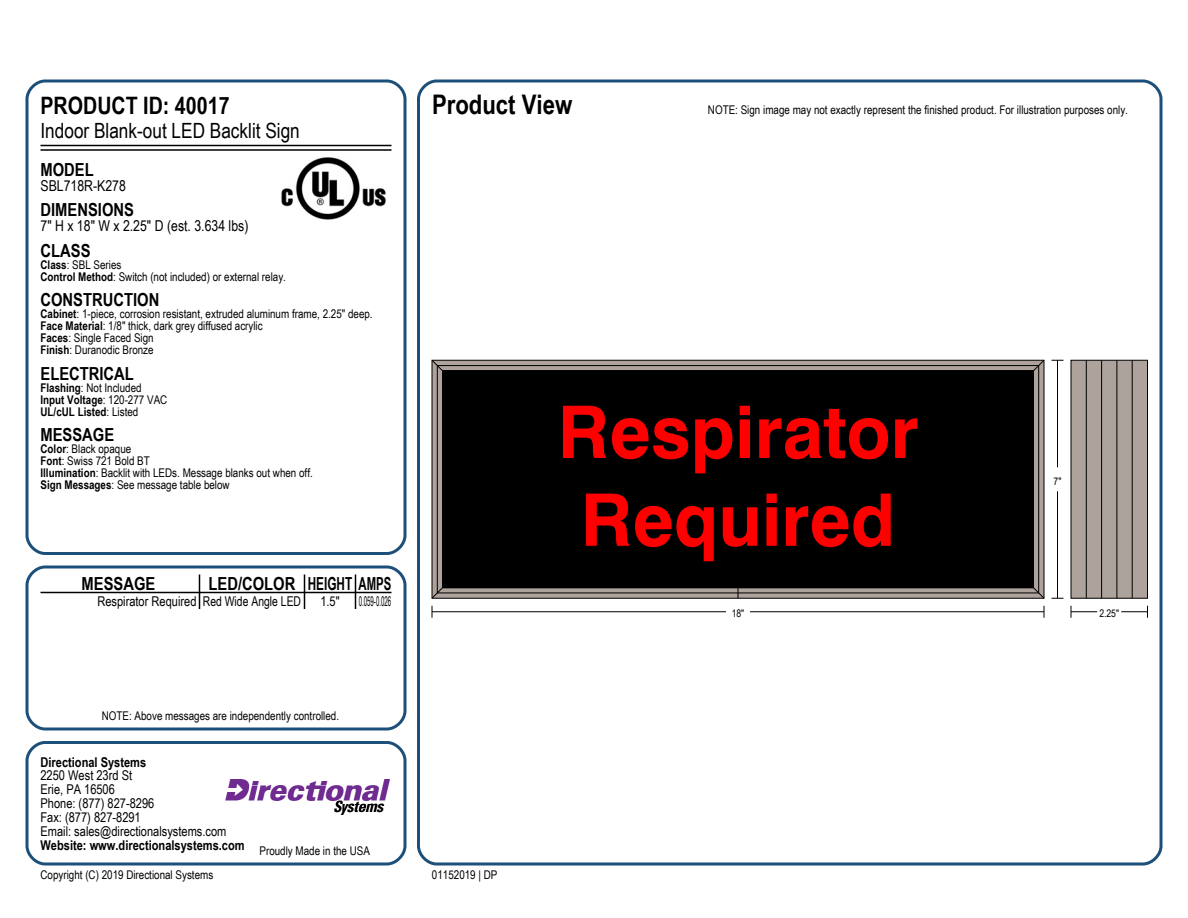
<style>
.page{position:relative;width:1188px;height:918px;background:#fff}
.page>*{position:absolute;margin:0;border:0;box-sizing:border-box;transform-origin:0 0}
.t1{font:700 72.6px/87.9px "Swiss 721 BT";color:#f00;text-align:center}
.t2{font:700 27px "Arial Narrow";color:#000}
.t3{font:700 24px "Arial Narrow";color:#000}
.t4{font:21px "Arial Narrow";color:#000}
.t5{font:700 18px "Arial Narrow";color:#000}
.t6{font:15px "Arial Narrow";color:#000}
.t7{font:13.5px/13.8px "Arial Narrow";color:#000}
.t8{font:700 13.5px "Arial Narrow";color:#000}
.t9{font:13.5px "Arial Narrow";color:#000;scale:.55 1}
.t10{font:12px/12px "Arial Narrow";color:#000}
.t11{font:700 12px/12px "Arial Narrow";color:#000}
.t12{font:10.5px "Arial Narrow";color:#000}
.s1{font-weight:700}
.s2{font-weight:400}
</style>
<div class="page">
<div style="left:26px;top:80px;width:380px;height:475px;border:3px solid #1c4f79;border-radius:18px"></div>
<div style="left:26px;top:566px;width:380px;height:164px;border:3px solid #1c4f79;border-radius:18px"></div>
<div style="left:26px;top:741px;width:380px;height:125px;border:3px solid #1c4f79;border-radius:18px"></div>
<div style="left:417px;top:80px;width:745px;height:786px;border:3px solid #1c4f79;border-radius:18px"></div>
<svg style="left:432px;top:360px;width:612px;height:238px;background:#958a85"></svg>
<div style="left:437px;top:365px;width:602px;height:228px;border:1px solid #000"></div>
<svg style="left:431px;top:587px;width:12px;height:12px"></svg>
<svg style="left:1033px;top:587px;width:12px;height:12px"></svg>
<svg style="left:431px;top:360px;width:12px;height:12px"></svg>
<svg style="left:1033px;top:360px;width:12px;height:12px"></svg>
<div style="left:442px;top:371px;width:592px;height:217px;background:#000"></div>
<div style="left:1071px;top:360px;width:77px;height:238px;background:#aea29c;border:1px solid #000"></div>
<hr style="left:1086px;top:360px;width:1px;height:238px;background:#000">
<hr style="left:1101px;top:360px;width:1px;height:238px;background:#000">
<hr style="left:1117px;top:360px;width:1px;height:238px;background:#000">
<hr style="left:1132px;top:360px;width:1px;height:238px;background:#000">
<svg style="left:1052px;top:598px;width:12px;height:1px"></svg>
<hr style="left:1057px;top:491px;width:1px;height:107px;background:#000">
<hr style="left:1057px;top:360px;width:1px;height:107px;background:#000">
<svg style="left:1044px;top:606px;width:1px;height:12px"></svg>
<hr style="left:432px;top:611px;width:294px;height:1px;background:#000">
<hr style="left:750px;top:611px;width:294px;height:1px;background:#000">
<svg style="left:1071px;top:606px;width:26px;height:12px"></svg>
<svg style="left:1121px;top:606px;width:27px;height:12px"></svg>
<hr style="left:40px;top:145px;width:352px;height:1px;background:#000">
<hr style="left:40px;top:149px;width:352px;height:2px;background:#000">
<img style="left:281px;top:157px;width:105px;height:63px">
<hr style="left:40px;top:592px;width:352px;height:1px;background:#000">
<hr style="left:199px;top:574px;width:1px;height:35px;background:#000">
<hr style="left:304px;top:574px;width:1px;height:35px;background:#000">
<hr style="left:355px;top:574px;width:1px;height:35px;background:#000">
<img style="left:225px;top:779px;width:165px;height:35px">
<h3 class="t3" style="left:40px;top:87px;width:191px">PRODUCT ID: 40017</h3>
<h3 class="t4" style="left:40px;top:115px;width:261px">Indoor Blank-out LED Backlit Sign</h3>
<h3 class="t5" style="left:40px;top:156px;width:55px">MODEL</h3>
<p class="t6" style="left:40px;top:174px;width:87px">SBL718R-K278</p>
<h3 class="t5" style="left:40px;top:196px;width:95px">DIMENSIONS</h3>
<p class="t6" style="left:40px;top:215px;width:209px">7" H x 18" W x 2.25" D (est. 3.634 lbs)</p>
<h3 class="t5" style="left:40px;top:237px;width:52px">CLASS</h3>
<p class="t10" style="left:40px;top:258px;width:247px"><span class="s1">Class</span>: SBL Series<br><span class="s1">Control Method</span>: Switch (not included) or external relay.</p>
<h3 class="t5" style="left:40px;top:286px;width:120px">CONSTRUCTION</h3>
<p class="t10" style="left:40px;top:307px;width:334px"><span class="s1">Cabinet</span>: 1-piece, corrosion resistant, extruded aluminum frame, 2.25" deep.<br><span class="s1">Face Material</span>: 1/8" thick, dark grey diffused acrylic<br><span class="s1">Faces</span>: Single Faced Sign<br><span class="s1">Finish</span>: Duranodic Bronze</p>
<h3 class="t5" style="left:40px;top:360px;width:95px">ELECTRICAL</h3>
<p class="t11" style="left:40px;top:381px;width:128px">Flashing<span class="s2">: Not Included<br></span>Input Voltage<span class="s2">: 120-277 VAC<br></span>UL/cUL Listed<span class="s2">: Listed</span></p>
<h3 class="t5" style="left:40px;top:421px;width:75px">MESSAGE</h3>
<p class="t10" style="left:40px;top:442px;width:274px"><span class="s1">Color</span>: Black opaque<br><span class="s1">Font</span>: Swiss 721 Bold BT<br><span class="s1">Illumination</span>: Backlit with LEDs. Message blanks out when off.<br><span class="s1">Sign Messages</span>: See message table below</p>
<h3 class="t5" style="left:82px;top:570px;width:75px">MESSAGE</h3>
<h3 class="t5" style="left:209px;top:570px;width:184px">LED/COLOR HEIGHT AMPS</h3>
<p class="t7" style="left:97px;top:594px;width:205px">Respirator Required Red Wide Angle LED</p>
<p class="t7" style="left:320px;top:594px;width:21px">1.5"</p>
<p class="t9" style="left:359px;top:591px;width:61px">0.059-0.026</p>
<p class="t10" style="left:102px;top:709px;width:239px">NOTE: Above messages are independently controlled.</p>
<p class="t8" style="left:40px;top:752px;width:107px">Directional Systems</p>
<p class="t7" style="left:40px;top:768px;width:187px">2250 West 23rd St<br>Erie, PA 16506<br>Phone: (877) 827-8296<br>Fax: (877) 827-8291<br>Email: sales@directionalsystems.com</p>
<p class="t8" style="left:40px;top:835px;width:206px">Website: www.directionalsystems.com</p>
<p class="t10" style="left:40px;top:868px;width:174px">Copyright (C) 2019 Directional Systems</p>
<p class="t10" style="left:260px;top:844px;width:112px">Proudly Made in the USA</p>
<h2 class="t2" style="left:432px;top:84px;width:142px">Product View</h2>
<p class="t10" style="left:708px;top:103px;width:422px">NOTE: Sign image may not exactly represent the finished product. For illustration purposes only.</p>
<h1 class="t1" style="left:558px;top:388px;width:362px">Respirator<br>Required</h1>
<p class="t12" style="left:1054px;top:473px;width:9px">7"</p>
<p class="t10" style="left:432px;top:868px;width:67px">01152019 | DP</p>
<p class="t12" style="left:732px;top:606px;width:14px">18"</p>
<p class="t12" style="left:1099px;top:606px;width:21px">2.25"</p>
</div>
